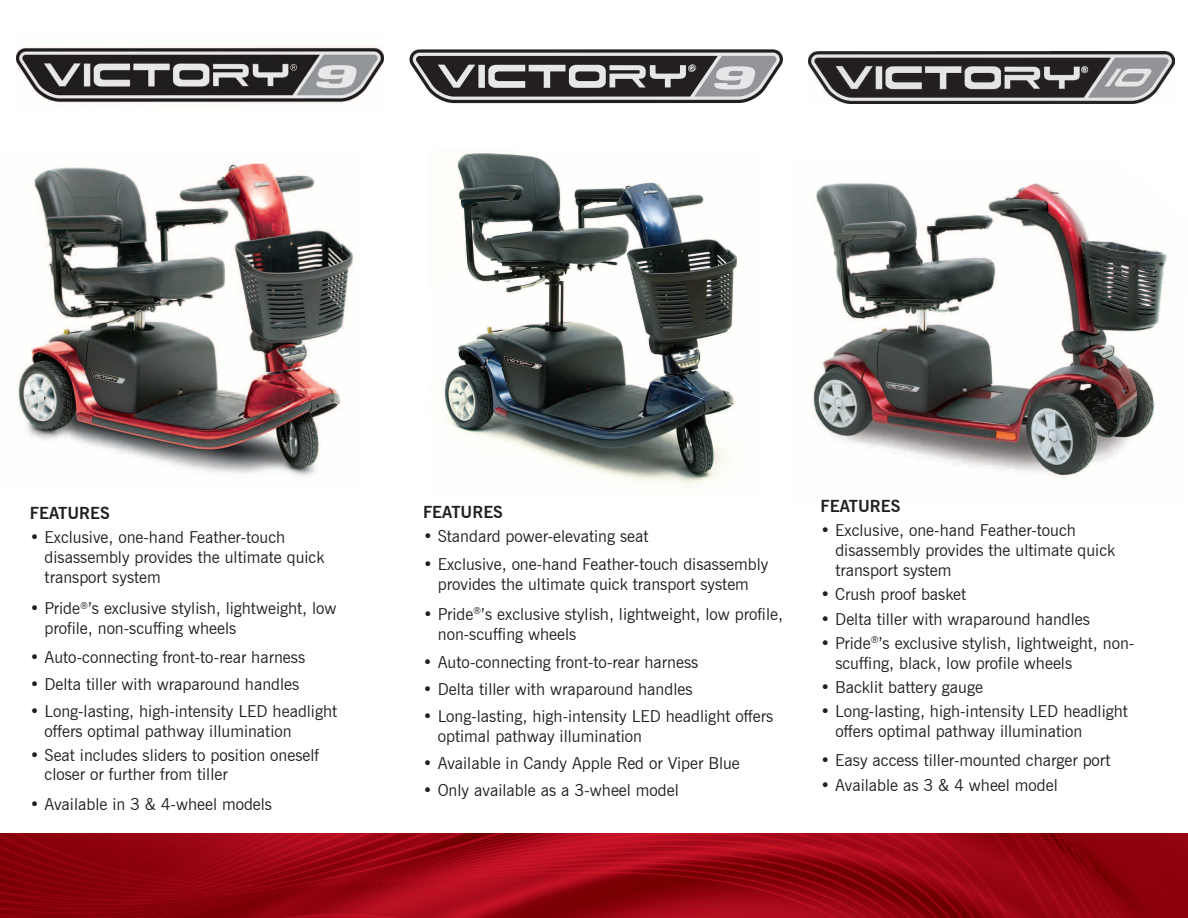
<style>
.page{position:relative;width:1188px;height:918px;background:#fff}
.page>*{position:absolute;margin:0;border:0;box-sizing:border-box;transform-origin:0 0}
.t1{font:16.5px/19.8px "News Gothic BT";color:#231f20}
.t2{font:700 16.5px "News Gothic BT";color:#231f20}
.t3{font:9px "Arial";color:#e6e7e9}
</style>
<div class="page">
<img style="left:0;top:834px;width:1188px;height:84px">
<img style="left:18px;top:163px;width:336px;height:314px">
<img style="left:17px;top:46px;width:366px;height:60px">
<img style="left:442px;top:151px;width:296px;height:334px">
<svg style="left:410px;top:49px;width:373px;height:54px"></svg>
<img style="left:813px;top:183px;width:355px;height:294px">
<img style="left:808px;top:51px;width:366px;height:53px">
<p class="t3" style="left:690px;top:62px;width:8px">®</p>
<p class="t3" style="left:1082px;top:64px;width:8px">®</p>
<p class="t2" style="left:30px;top:503px;width:81px">FEATURES</p>
<p class="t1" style="left:45px;top:527px;width:281px;text-indent:-15px">• Exclusive, one-hand Feather-touch disassembly provides the ultimate quick transport system</p>
<p class="t1" style="left:45px;top:599px;width:293px;text-indent:-15px">• Pride<sup>®</sup>’s exclusive stylish, lightweight, low profile, non-scuffing wheels</p>
<p class="t1" style="left:30px;top:647px;width:277px">• Auto-connecting front-to-rear harness</p>
<p class="t1" style="left:30px;top:674px;width:271px">• Delta tiller with wraparound handles</p>
<p class="t1" style="left:45px;top:701px;width:294px;text-indent:-15px">• Long-lasting, high-intensity LED headlight offers optimal pathway illumination</p>
<p class="t1" style="left:45px;top:745px;width:276px;line-height:19.2px;text-indent:-15px">• Seat includes sliders to position oneself closer or further from tiller</p>
<p class="t1" style="left:30px;top:794px;width:244px">• Available in 3 &amp; 4-wheel models</p>
<p class="t2" style="left:423px;top:502px;width:81px">FEATURES</p>
<p class="t1" style="left:423px;top:526px;width:227px">• Standard power-elevating seat</p>
<p class="t1" style="left:423px;top:554px;width:347px;text-align:center">• Exclusive, one-hand Feather-touch disassembly provides the ultimate quick transport system</p>
<p class="t1" style="left:438px;top:604px;width:347px;text-indent:-15px">• Pride<sup>®</sup>’s exclusive stylish, lightweight, low profile, non-scuffing wheels</p>
<p class="t1" style="left:423px;top:652px;width:277px">• Auto-connecting front-to-rear harness</p>
<p class="t1" style="left:423px;top:679px;width:271px">• Delta tiller with wraparound handles</p>
<p class="t1" style="left:438px;top:706px;width:337px;text-indent:-15px">• Long-lasting, high-intensity LED headlight offers optimal pathway illumination</p>
<p class="t1" style="left:423px;top:753px;width:318px">• Available in Candy Apple Red or Viper Blue</p>
<p class="t1" style="left:423px;top:780px;width:257px">• Only available as a 3-wheel model</p>
<p class="t2" style="left:820px;top:496px;width:81px">FEATURES</p>
<p class="t1" style="left:835px;top:520px;width:281px;text-indent:-15px">• Exclusive, one-hand Feather-touch disassembly provides the ultimate quick transport system</p>
<p class="t1" style="left:820px;top:584px;width:147px">• Crush proof basket</p>
<p class="t1" style="left:820px;top:609px;width:271px">• Delta tiller with wraparound handles</p>
<p class="t1" style="left:835px;top:633px;width:300px;text-indent:-15px">• Pride<sup>®</sup>’s exclusive stylish, lightweight, non&shy;scuffing, black, low profile wheels</p>
<p class="t1" style="left:820px;top:677px;width:164px">• Backlit battery gauge</p>
<p class="t1" style="left:835px;top:701px;width:294px;text-indent:-15px">• Long-lasting, high-intensity LED headlight offers optimal pathway illumination</p>
<p class="t1" style="left:820px;top:750px;width:292px">• Easy access tiller-mounted charger port</p>
<p class="t1" style="left:820px;top:775px;width:239px">• Available as 3 &amp; 4 wheel model</p>
</div>
